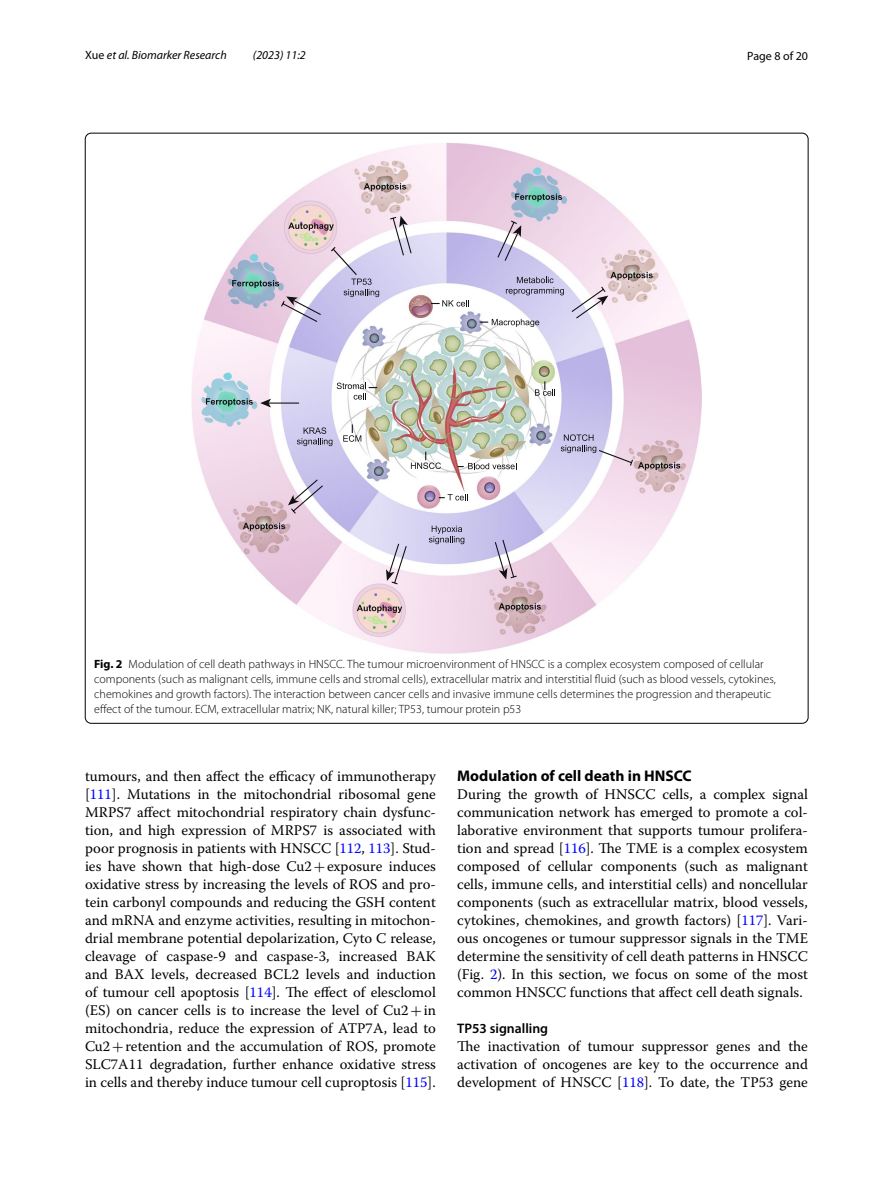
<style>
.page{position:relative;width:893px;height:1187px;background:#fff}
.page>*{position:absolute;margin:0;border:0;box-sizing:border-box;transform-origin:0 0}
.t1{font:700 15.45px "Myriad Pro";color:#000}
.t2{font:14.7px/18px "Warnock Pro";color:#000;text-align:justify}
.t3{font:600 13.8px "Myriad Pro";color:#000}
.t4{font:300 12px/15px "Myriad Pro";color:#000}
.t5{font:italic 12px "Myriad Pro";color:#000}
.t6{font:12px "Myriad Pro";color:#000}
.s1{font-style:normal}
.s2{font-weight:700}
.s3{color:#00f}
.s4{font-family:"MTSY"}
</style>
<div class="page">
<img style="left:191px;top:142px;width:511px;height:511px">
<svg style="left:364px;top:183px;width:42px;height:8px"></svg>
<svg style="left:515px;top:193px;width:47px;height:8px"></svg>
<svg style="left:499px;top:603px;width:42px;height:8px"></svg>
<svg style="left:206px;top:216px;width:474px;height:369px"></svg>
<svg style="left:357px;top:605px;width:45px;height:8px"></svg>
<p class="t5" style="left:85px;top:48px;width:143px"><span class="s1">Xue</span> et al. Biomarker Research</p>
<p class="t5" style="left:253px;top:48px;width:54px">(2023) 11:2</p>
<p class="t6" style="left:747px;top:48px;width:62px">Page 8 of 20</p>
<p class="t4" style="left:94px;top:657px;width:683px"><span class="s2">Fig. 2</span> Modulation of cell death pathways in HNSCC. The tumour microenvironment of HNSCC is a complex ecosystem composed of cellular components (such as malignant cells, immune cells and stromal cells), extracellular matrix and interstitial fluid (such as blood vessels, cytokines, chemokines and growth factors). The interaction between cancer cells and invasive immune cells determines the progression and therapeutic effect of the tumour. ECM, extracellular matrix; NK, natural killer; TP53, tumour protein p53</p>
<p class="t2" style="left:85px;top:766px;width:352px">tumours, and then affect the efficacy of immunotherapy [<span class="s3">111</span>]. Mutations in the mitochondrial ribosomal gene MRPS7 affect mitochondrial respiratory chain dysfunc&shy;tion, and high expression of MRPS7 is associated with poor prognosis in patients with HNSCC [<span class="s3">112</span>, <span class="s3">113</span>]. Stud&shy;ies have shown that high-dose Cu2<span class="s4">+</span>exposure induces oxidative stress by increasing the levels of ROS and pro&shy;tein carbonyl compounds and reducing the GSH content and mRNA and enzyme activities, resulting in mitochon&shy;drial membrane potential depolarization, Cyto C release, cleavage of caspase-9 and caspase-3, increased BAK and BAX levels, decreased BCL2 levels and induction of tumour cell apoptosis [<span class="s3">114</span>]. The effect of elesclomol (ES) on cancer cells is to increase the level of Cu2<span class="s4">+</span>in mitochondria, reduce the expression of ATP7A, lead to Cu2<span class="s4">+</span>retention and the accumulation of ROS, promote SLC7A11 degradation, further enhance oxidative stress in cells and thereby induce tumour cell cuproptosis [<span class="s3">115</span>].</p>
<p class="t1" style="left:457px;top:766px;width:236px">Modulation of cell death in HNSCC</p>
<p class="t2" style="left:457px;top:785px;width:352px">During the growth of HNSCC cells, a complex signal communication network has emerged to promote a col&shy;laborative environment that supports tumour prolifera&shy;tion and spread [<span class="s3">116</span>]. The TME is a complex ecosystem composed of cellular components (such as malignant cells, immune cells, and interstitial cells) and noncellular components (such as extracellular matrix, blood vessels, cytokines, chemokines, and growth factors) [<span class="s3">117</span>]. Vari&shy;ous oncogenes or tumour suppressor signals in the TME determine the sensitivity of cell death patterns in HNSCC (Fig. <span class="s3">2</span>). In this section, we focus on some of the most common HNSCC functions that affect cell death signals.</p>
<p class="t3" style="left:457px;top:1019px;width:93px">TP53 signalling</p>
<p class="t2" style="left:457px;top:1037px;width:352px">The inactivation of tumour suppressor genes and the activation of oncogenes are key to the occurrence and development of HNSCC [<span class="s3">118</span>]. To date, the TP53 gene</p>
</div>
